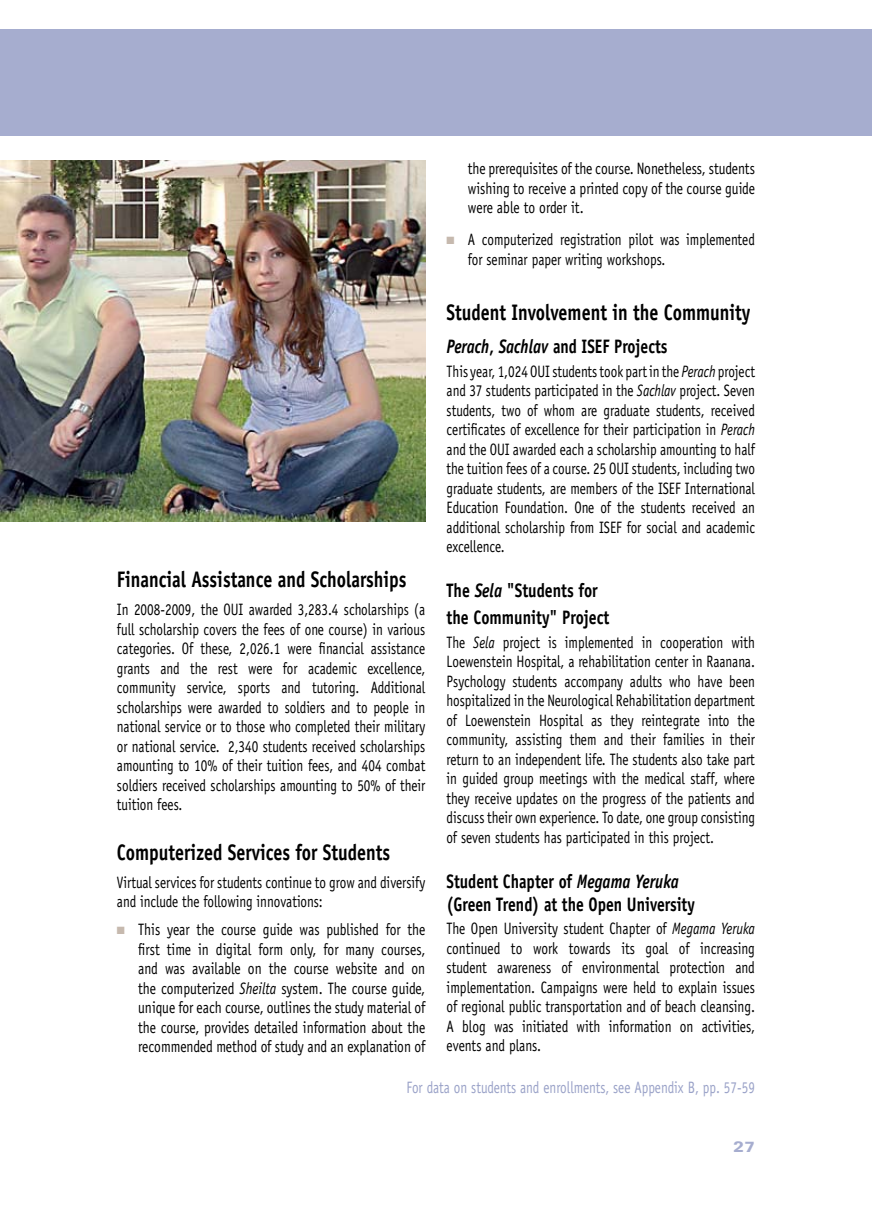
<style>
.page{position:relative;width:872px;height:1221px;background:#fff}
.page>*{position:absolute;margin:0;border:0;box-sizing:border-box;transform-origin:0 0}
.t1{font:700 22.5px "Officina Sans";color:#000;scale:.8 1}
.t2{font:700 19.5px/22.5px "Officina Sans";color:#000;scale:.8 1}
.t3{font:700 19.5px/26.7px "Officina Sans";color:#000;scale:.81 1}
.t4{font:700 19.5px "Narkis Tam";color:#a6adcf}
.t5{font:16.5px/19.5px "Officina Sans";color:#000;text-align:justify;scale:.8 1}
.t6{font:16.5px/19.5px "Officina Sans";color:#000;text-align:justify;scale:.82 1}
.t7{font:16.5px/19.5px "Officina Sans";color:#000;text-align:justify;scale:.81 1}
.t8{font:16.5px "Officina Sans";color:#9aa2c8;scale:.8 1}
.s1{font-style:italic}
</style>
<div class="page">
<div style="left:0;top:29px;width:872px;height:106px;background:#a6adcf"></div>
<img style="left:0;top:161px;width:425px;height:360px">
<p class="t6" style="left:468px;top:159px;width:351px">the prerequisites of the course. Nonetheless, students wishing to receive a printed copy of the course guide were able to order it.</p>
<p class="t5" style="left:468px;top:230px;width:360px">A computerized registration pilot was implemented for seminar paper writing workshops.</p>
<h1 class="t1" style="left:446px;top:298px;width:381px">Student Involvement in the Community</h1>
<p class="t2" style="left:446px;top:335px;width:277px"><span class="s1">Perach</span>, <span class="s1">Sachlav</span> and ISEF Projects</p>
<p class="t5" style="left:446px;top:361px;width:387px">This year, 1,024 OUI students took part in the <span class="s1">Perach</span> project and 37 students participated in the <span class="s1">Sachlav</span> project. Seven students, two of whom are graduate students, received certificates of excellence for their participation in <span class="s1">Perach </span>and the OUI awarded each a scholarship amounting to half the tuition fees of a course. 25 OUI students, including two graduate students, are members of the ISEF International Education Foundation. One of the students received an additional scholarship from ISEF for social and academic excellence.</p>
<p class="t3" style="left:446px;top:577px;width:202px">The <span class="s1">Sela</span> "Students for the Community" Project</p>
<p class="t5" style="left:446px;top:632px;width:387px">The <span class="s1">Sela</span> project is implemented in cooperation with Loewenstein Hospital, a rehabilitation center in Raanana.<br>Psychology students accompany adults who have been hospitalized in the Neurological Rehabilitation department of Loewenstein Hospital as they reintegrate into the community, assisting them and their families in their return to an independent life. The students also take part in guided group meetings with the medical staff, where they receive updates on the progress of the patients and discuss their own experience. To date, one group consisting of seven students has participated in this project.</p>
<p class="t2" style="left:446px;top:869px;width:312px">Student Chapter of <span class="s1">Megama Yeruka </span>(Green Trend) at the Open University</p>
<p class="t7" style="left:446px;top:918px;width:382px">The Open University student Chapter of <span class="s1">Megama Yeruka </span>continued to work towards its goal of increasing student awareness of environmental protection and implementation. Campaigns were held to explain issues of regional public transportation and of beach cleansing.<br>A blog was initiated with information on activities, events and plans.</p>
<p class="t8" style="left:406px;top:1077px;width:437px">For data on students and enrollments, see Appendix B, pp. 57-59</p>
<h1 class="t1" style="left:117px;top:565px;width:363px">Financial Assistance and Scholarships</h1>
<p class="t5" style="left:117px;top:600px;width:387px">In 2008-2009, the OUI awarded 3,283.4 scholarships (a full scholarship covers the fees of one course) in various categories. Of these, 2,026.1 were financial assistance grants and the rest were for academic excellence, community service, sports and tutoring. Additional scholarships were awarded to soldiers and to people in national service or to those who completed their military or national service. 2,340 students received scholarships amounting to 10% of their tuition fees, and 404 combat soldiers received scholarships amounting to 50% of their tuition fees.</p>
<h1 class="t1" style="left:117px;top:838px;width:343px">Computerized Services for Students</h1>
<p class="t5" style="left:117px;top:872px;width:387px">Virtual services for students continue to grow and diversify and include the following innovations:</p>
<p class="t6" style="left:138px;top:920px;width:352px">This year the course guide was published for the first time in digital form only, for many courses, and was available on the course website and on the computerized <span class="s1">Sheilta</span> system. The course guide, unique for each course, outlines the study material of the course, provides detailed information about the recommended method of study and an explanation of</p>
<p class="t4" style="left:733px;top:1138px;width:11px">27</p>
</div>
